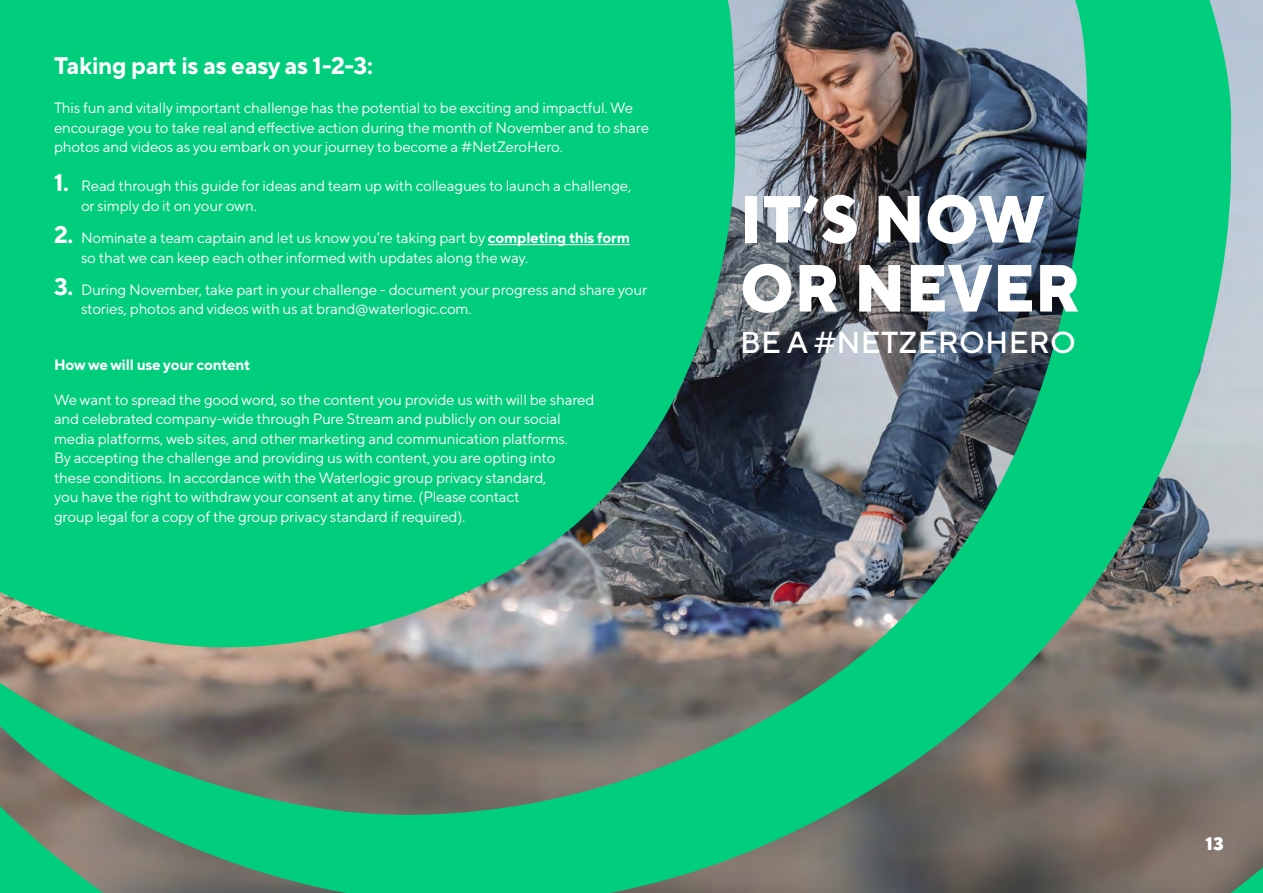
<style>
.page{position:relative;width:1263px;height:893px;background:#fff}
.page>*{position:absolute;margin:0;border:0;box-sizing:border-box;transform-origin:0 0}
.t1{font:800 66.45px/69px "TT Norms Pro";letter-spacing:.01em;color:#fff;scale:.94 1}
.t2{font:500 30.45px "TT Norms Pro";letter-spacing:.01em;color:#fff}
.t3{font:700 24px "TT Norms Pro";letter-spacing:-.01em;color:#fff}
.t4{font:800 18px "TT Norms Pro";color:#fff}
.t5{font:15px/19.5px "TT Norms Pro";letter-spacing:-.01em;color:#fff}
.t6{font:700 15px "TT Norms Pro";letter-spacing:-.01em;color:#fff}
.s1{font-weight:700;font-size:24px}
.s2{font-weight:700}
</style>
<div class="page">
<img style="left:0;top:0;width:1263px;height:893px">
<hr style="left:488px;top:244px;width:142px;height:1px;background:#fff">
<h3 class="t3" style="left:54px;top:48px;width:320px">Taking part is as easy as 1-2-3:</h3>
<p class="t5" style="left:54px;top:97px;width:597px">This fun and vitally important challenge has the potential to be exciting and impactful. We encourage you to take real and effective action during the month of November and to share photos and videos as you embark on your journey to become a #NetZeroHero.</p>
<p class="t5" style="left:81px;top:175px;width:552px;text-indent:-27px"><span class="s1">1.</span> Read through this guide for ideas and team up with colleagues to launch a challenge, or simply do it on your own.</p>
<p class="t5" style="left:81px;top:227px;width:551px;text-indent:-27px"><span class="s1">2.</span> Nominate a team captain and let us know you’re taking part by <span class="s2">completing this form </span>so that we can keep each other informed with updates along the way.</p>
<p class="t5" style="left:81px;top:279px;width:568px;text-indent:-27px"><span class="s1">3.</span> During November, take part in your challenge - document your progress and share your stories, photos and videos with us at brand@waterlogic.com.</p>
<p class="t6" style="left:54px;top:354px;width:198px">How we will use your content</p>
<p class="t5" style="left:54px;top:389px;width:542px">We want to spread the good word, so the content you provide us with will be shared and celebrated company-wide through Pure Stream and publicly on our social media platforms, web sites, and other marketing and communication platforms.<br>By accepting the challenge and providing us with content, you are opting into these conditions. In accordance with the Waterlogic group privacy standard,<br>you have the right to withdraw your consent at any time. (Please contact<br>group legal for a copy of the group privacy standard if required).</p>
<h1 class="t1" style="left:740px;top:180px;width:363px">IT’S NOW<br>OR NEVER</h1>
<h2 class="t2" style="left:740px;top:320px;width:337px">BE A #NETZEROHERO</h2>
<p class="t4" style="left:1205px;top:830px;width:20px">13</p>
</div>
